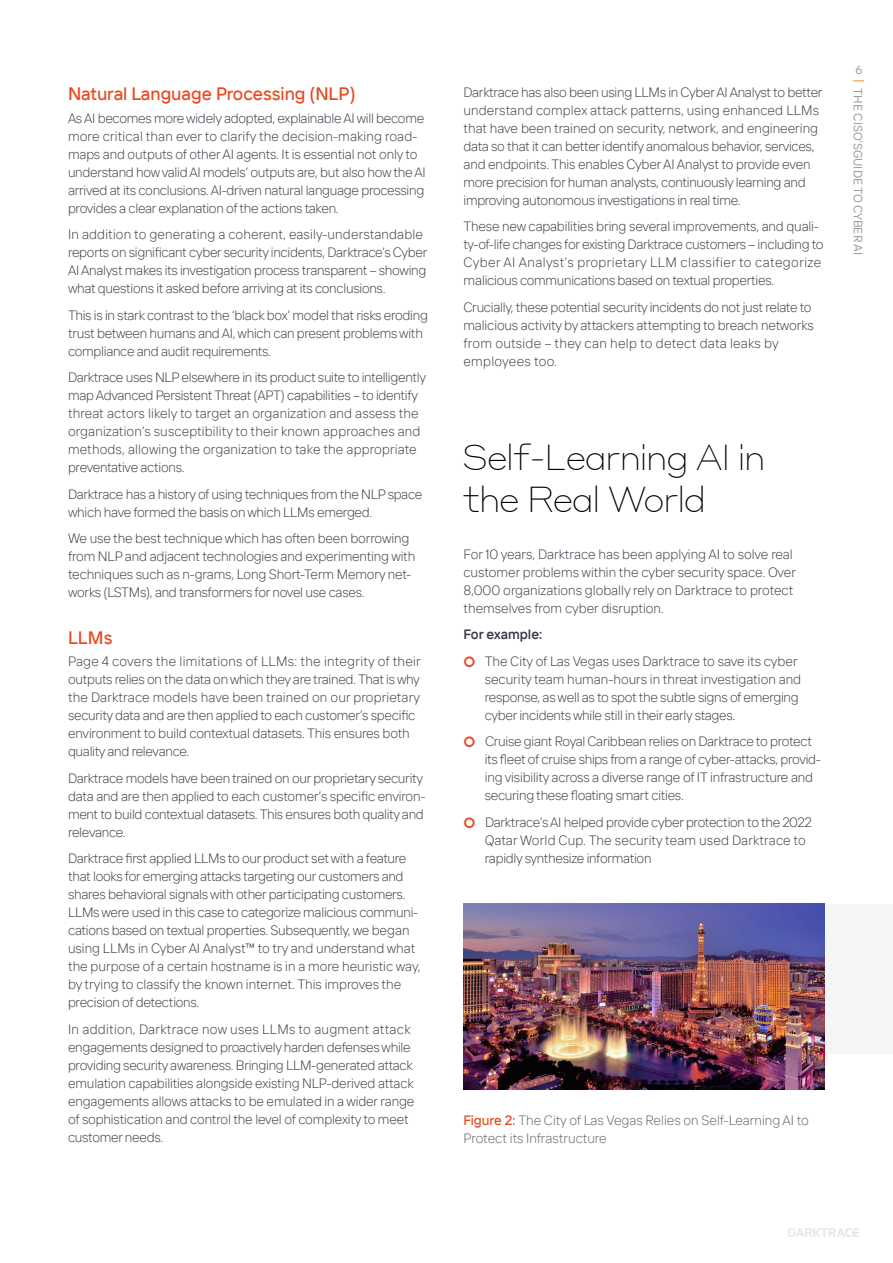
<style>
.page{position:relative;width:893px;height:1263px;background:#fff}
.page>*{position:absolute;margin:0;border:0;box-sizing:border-box;transform-origin:0 0}
.t1{font:100 36px/42px "Styrene DT Web";color:#000}
.t2{font:500 18px "TT Interphases Pro";color:#e8491f}
.t3{font:300 13.5px/18px "TT Interphases Pro";letter-spacing:-.02em;color:#3b3b48}
.t4{font:300 13.5px/18px "TT Interphases Pro";color:#3b3b48}
.t5{font:300 13.5px/18px "TT Interphases Pro";color:#63636c}
.t6{font:13.5px "TT Interphases Pro Dm Bd";color:#3b3b48}
.t7{font:12px "TT Interphases Pro";color:#9d9da3}
.s1{color:#f18815}
.s2{font-weight:500;color:#e8491f}
</style>
<div class="page">
<svg style="left:788px;top:1228px;width:71px;height:9px"></svg>
<img style="left:463px;top:1054px;width:362px;height:35px">
<img style="left:463px;top:904px;width:362px;height:150px">
<h2 class="t2" style="left:68px;top:83px;width:289px">Natural Language Processing (NLP)</h2>
<p class="t3" style="left:68px;top:109px;width:359px">As AI becomes more widely adopted, explainable AI will become more critical than ever to clarify the decision-making road&shy;maps and outputs of other AI agents. It is essential not only to understand how valid AI models’ outputs are, but also how the AI arrived at its conclusions. AI-driven natural language processing provides a clear explanation of the actions taken.</p>
<p class="t3" style="left:68px;top:225px;width:361px">In addition to generating a coherent, easily-understandable reports on significant cyber security incidents, Darktrace’s Cyber AI Analyst makes its investigation process transparent – showing what questions it asked before arriving at its conclusions.</p>
<p class="t3" style="left:68px;top:306px;width:361px">This is in stark contrast to the ‘black box’ model that risks eroding trust between humans and AI, which can present problems with compliance and audit requirements.</p>
<p class="t3" style="left:68px;top:368px;width:359px">Darktrace uses NLP elsewhere in its product suite to intelligently map Advanced Persistent Threat (APT) capabilities – to identify threat actors likely to target an organization and assess the organization’s susceptibility to their known approaches and methods, allowing the organization to take the appropriate preventative actions.</p>
<p class="t3" style="left:68px;top:485px;width:356px">Darktrace has a history of using techniques from the NLP space which have formed the basis on which LLMs emerged.</p>
<p class="t3" style="left:68px;top:529px;width:349px">We use the best technique which has often been borrowing from NLP and adjacent technologies and experimenting with techniques such as n-grams, Long Short-Term Memory net&shy;works (LSTMs), and transformers for novel use cases.</p>
<h2 class="t2" style="left:68px;top:626px;width:46px">LLMs</h2>
<p class="t3" style="left:68px;top:652px;width:354px">Page 4 covers the limitations of LLMs: the integrity of their outputs relies on the data on which they are trained. That is why the Darktrace models have been trained on our proprietary security data and are then applied to each customer’s specific environment to build contextual datasets. This ensures both quality and relevance.</p>
<p class="t3" style="left:68px;top:768px;width:359px">Darktrace models have been trained on our proprietary security data and are then applied to each customer’s specific environ&shy;ment to build contextual datasets. This ensures both quality and relevance.</p>
<p class="t3" style="left:68px;top:849px;width:354px">Darktrace first applied LLMs to our product set with a feature that looks for emerging attacks targeting our customers and shares behavioral signals with other participating customers.<br>LLMs were used in this case to categorize malicious communi&shy;cations based on textual properties. Subsequently, we began using LLMs in Cyber AI Analyst™ to try and understand what the purpose of a certain hostname is in a more heuristic way, by trying to classify the known internet. This improves the precision of detections.</p>
<p class="t3" style="left:68px;top:1019px;width:348px">In addition, Darktrace now uses LLMs to augment attack engagements designed to proactively harden defenses while providing security awareness. Bringing LLM-generated attack emulation capabilities alongside existing NLP-derived attack engagements allows attacks to be emulated in a wider range of sophistication and control the level of complexity to meet customer needs.</p>
<p class="t3" style="left:463px;top:83px;width:361px">Darktrace has also been using LLMs in Cyber AI Analyst to better understand complex attack patterns, using enhanced LLMs that have been trained on security, network, and engineering data so that it can better identify anomalous behavior, services, and endpoints. This enables Cyber AI Analyst to provide even more precision for human analysts, continuously learning and improving autonomous investigations in real time.</p>
<p class="t3" style="left:463px;top:217px;width:361px">These new capabilities bring several improvements, and quali&shy;ty-of-life changes for existing Darktrace customers – including to Cyber AI Analyst’s proprietary LLM classifier to categorize malicious communications based on textual properties.</p>
<p class="t3" style="left:463px;top:297px;width:352px">Crucially, these potential security incidents do not just relate to malicious activity by attackers attempting to breach networks from outside – they can help to detect data leaks by employees too.</p>
<p class="t7" style="left:855px;top:62px;width:8px">6</p>
<p class="t7" style="left:866px;top:79px;width:177px;rotate:90deg"><span class="s1">|</span> THE CISO’SGUIDE TO CYBER AI</p>
<h1 class="t1" style="left:463px;top:434px;width:303px">Self-Learning AI in the Real World</h1>
<p class="t4" style="left:463px;top:545px;width:334px">For 10 years, Darktrace has been applying AI to solve real customer problems within the cyber security space. Over 8,000 organizations globally rely on Darktrace to protect themselves from cyber disruption.</p>
<p class="t6" style="left:463px;top:626px;width:80px">For example:</p>
<p class="t3" style="left:485px;top:652px;width:318px">The City of Las Vegas uses Darktrace to save its cyber security team human-hours in threat investigation and response, as well as to spot the subtle signs of emerging cyber incidents while still in their early stages.</p>
<p class="t3" style="left:485px;top:732px;width:338px">Cruise giant Royal Caribbean relies on Darktrace to protect its fleet of cruise ships from a range of cyber-attacks, provid&shy;ing visibility across a diverse range of IT infrastructure and securing these floating smart cities.</p>
<p class="t3" style="left:485px;top:813px;width:329px">Darktrace’s AI helped provide cyber protection to the 2022<br>Qatar World Cup. The security team used Darktrace to rapidly synthesize information</p>
<p class="t5" style="left:463px;top:1111px;width:347px"><span class="s2">Figure 2:</span> The City of Las Vegas Relies on Self-Learning AI to<br>Protect its Infrastructure</p>
</div>
